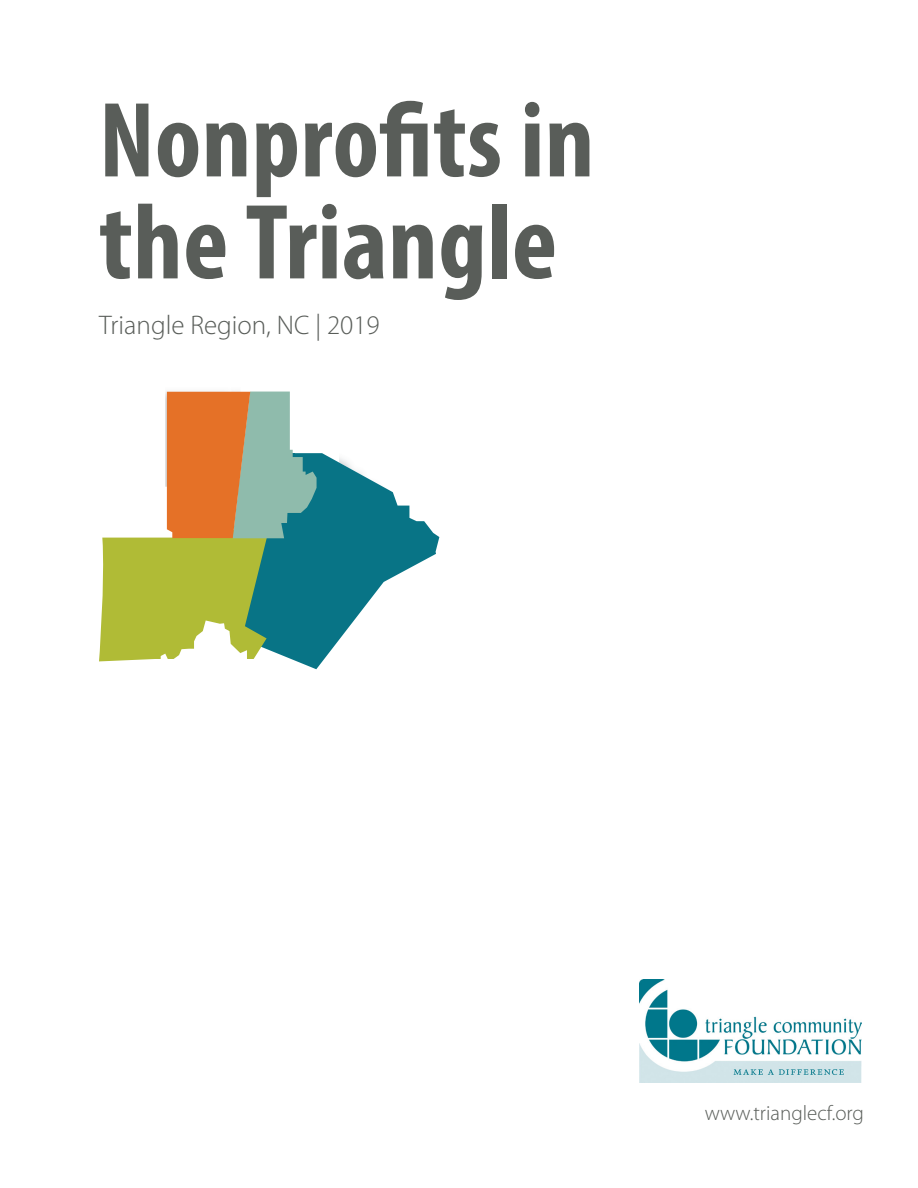
<style>
.page{position:relative;width:918px;height:1188px;background:#fff}
.page>*{position:absolute;margin:0;border:0;box-sizing:border-box;transform-origin:0 0}
.t1{font:700 condensed 108px/102px "Myriad Pro";letter-spacing:.005em;color:#595d59}
.t2{font:300 27px "Myriad Pro";color:#595d59}
.t3{font:300 21px "Myriad Pro";color:#595d59}
</style>
<div class="page">
<img style="left:640px;top:980px;width:221px;height:102px">
<img style="left:273px;top:391px;width:17px;height:1px">
<img style="left:166px;top:391px;width:65px;height:1px">
<svg style="left:99px;top:392px;width:340px;height:277px"></svg>
<p class="t1" style="left:99px;top:87px;width:497px">Nonprofits in the Triangle</p>
<p class="t2" style="left:99px;top:310px;width:282px">Triangle Region, NC | 2019</p>
<p class="t3" style="left:705px;top:1101px;width:161px">www.trianglecf.org</p>
</div>
